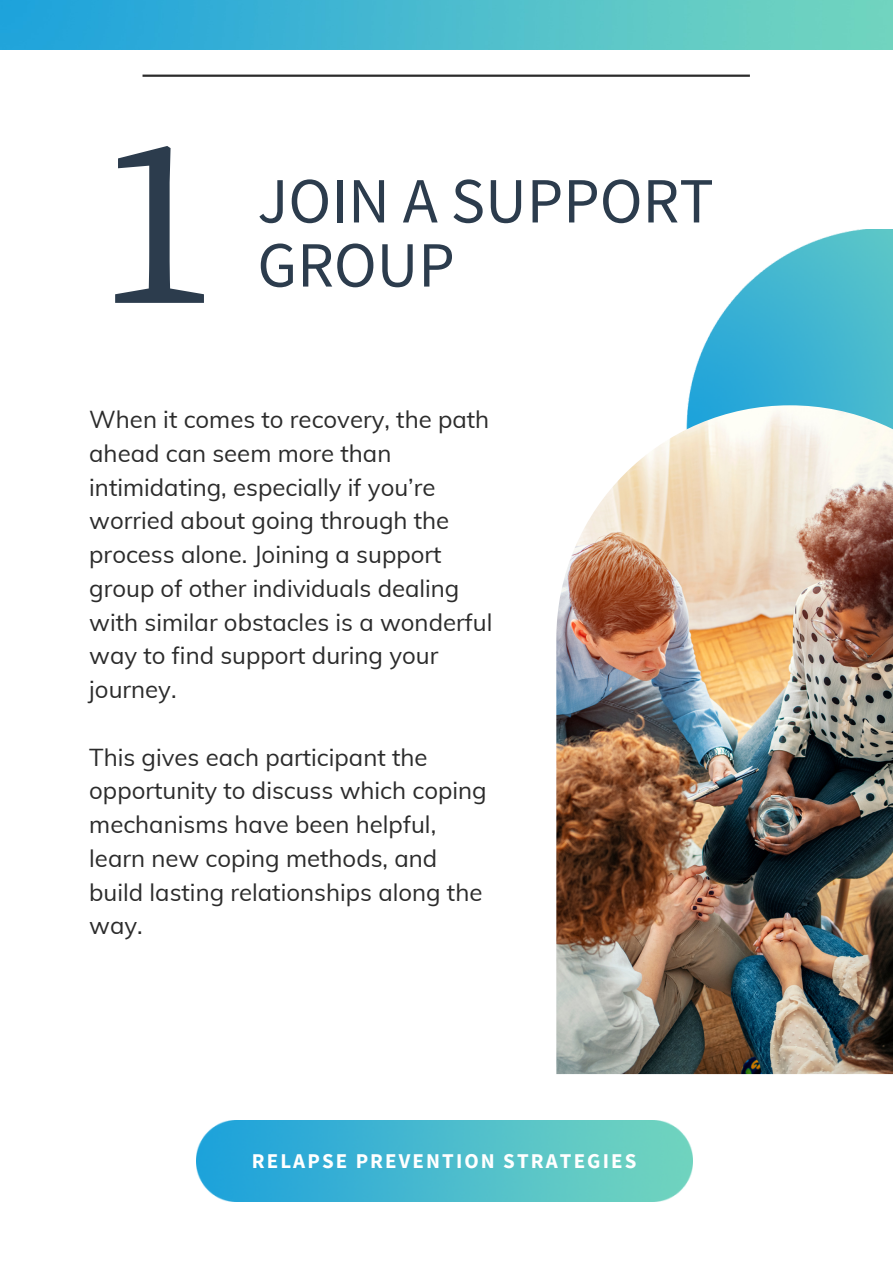
<style>
.page{position:relative;width:893px;height:1264px;background:#fff}
.page>*{position:absolute;margin:0;border:0;box-sizing:border-box;transform-origin:0 0}
.t1{font:239.85px "Source Serif Pro";color:#2c3c4d}
.t2{font:64.5px/64.1px "Source Sans Pro";color:#2c3c4d}
.t3{font:24px/33.8px "Muli";color:#2b2b2b}
.t4{font:700 21px "Source Sans Pro";letter-spacing:.1em;color:#fff}
</style>
<div class="page">
<hr style="left:142px;top:75px;width:607px;height:2px;background:#2b2b2b">
<img style="left:687px;top:229px;width:205px;height:176px">
<img style="left:556px;top:405px;width:336px;height:669px">
<img style="left:196px;top:1120px;width:496px;height:81px">
<img style="left:0;top:0;width:892px;height:50px">
<h1 class="t1" style="left:97px;top:83px;width:121px">1</h1>
<h2 class="t2" style="left:257px;top:167px;width:458px">JOIN A SUPPORT<br>GROUP</h2>
<p class="t3" style="left:89px;top:402px;width:404px">When it comes to recovery, the path ahead can seem more than intimidating, especially if you’re worried about going through the process alone. Joining a support group of other individuals dealing with similar obstacles is a wonderful way to find support during your journey.</p>
<p class="t3" style="left:89px;top:739px;width:399px">This gives each participant the opportunity to discuss which coping mechanisms have been helpful, learn new coping methods, and build lasting relationships along the way.</p>
<p class="t4" style="left:252px;top:1146px;width:386px">RELAPSE PREVENTION STRATEGIES</p>
</div>
